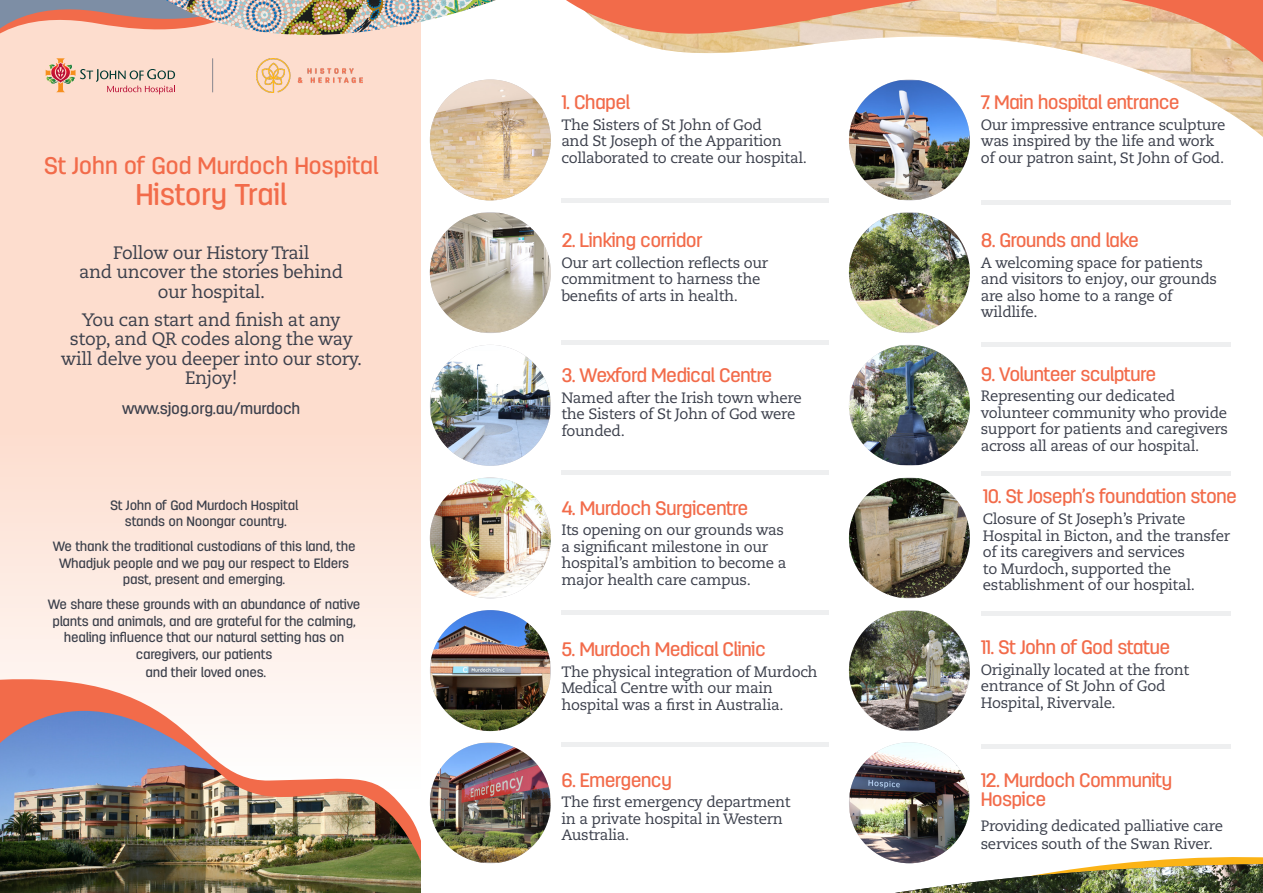
<style>
.page{position:relative;width:1263px;height:893px;background:#fff}
.page>*{position:absolute;margin:0;border:0;box-sizing:border-box;transform-origin:0 0}
.t1{font:500 30px "Antartida Rounded";letter-spacing:-.02em;color:#f26b4a}
.t2{font:500 24px "Antartida Rounded";letter-spacing:-.02em;color:#f26b4a}
.t3{font:500 19.5px/19.5px "Antartida Rounded";letter-spacing:-.04em;color:#f26b4a}
.t4{font:18px/19.5px "Caecilia LT Pro 55 Roman";letter-spacing:-.02em;color:#3b3f4b;text-align:center}
.t5{font:500 15.75px "Antartida Rounded";letter-spacing:-.02em;color:#3b3f4b}
.t6{font:15px/16.5px "Caecilia LT Pro 55 Roman";letter-spacing:-.02em;color:#3b3f4b}
.t7{font:500 13.5px/16.5px "Antartida Rounded";letter-spacing:-.02em;color:#3b3f4a;text-align:center}
</style>
<div class="page">
<svg style="left:849px;top:792px;width:414px;height:69px"></svg>
<svg style="left:0;top:37px;width:421px;height:611px;background:#fde0d3"></svg>
<img style="left:430px;top:80px;width:121px;height:120px;border-radius:60px">
<img style="left:430px;top:213px;width:121px;height:119px">
<img style="left:431px;top:345px;width:119px;height:121px">
<img style="left:430px;top:478px;width:121px;height:120px">
<img style="left:431px;top:610px;width:119px;height:121px">
<img style="left:430px;top:743px;width:121px;height:119px">
<img style="left:849px;top:140px;width:121px;height:60px">
<img style="left:849px;top:213px;width:121px;height:119px">
<img style="left:849px;top:345px;width:121px;height:120px">
<img style="left:849px;top:478px;width:121px;height:120px">
<img style="left:849px;top:611px;width:121px;height:119px">
<div style="left:561px;top:198px;width:268px;height:5px;background:#eeeff0"></div>
<img style="left:850px;top:742px;width:119px;height:119px">
<hr style="left:561px;top:341px;width:268px;height:4px;background:#eeeff0">
<hr style="left:561px;top:470px;width:268px;height:4px;background:#eeeff0">
<hr style="left:561px;top:610px;width:268px;height:4px;background:#eeeff0">
<div style="left:561px;top:742px;width:268px;height:5px;background:#eeeff0"></div>
<hr style="left:981px;top:200px;width:250px;height:4px;background:#eeeff0">
<hr style="left:981px;top:342px;width:250px;height:4px;background:#eeeff0">
<div style="left:981px;top:471px;width:250px;height:5px;background:#eeeff0"></div>
<hr style="left:981px;top:612px;width:250px;height:4px;background:#eeeff0">
<hr style="left:981px;top:744px;width:250px;height:4px;background:#eeeff0">
<svg style="left:0;top:648px;width:421px;height:63px;fill:#fef3ef"></svg>
<img style="left:0;top:711px;width:421px;height:182px">
<svg style="left:497px;top:80px;width:473px;height:60px"></svg>
<img style="left:574px;top:126px;width:689px;height:11px">
<svg style="left:527px;top:0;width:736px;height:126px"></svg>
<img style="left:319px;top:0;width:177px;height:37px">
<svg style="left:893px;top:861px;width:370px;height:3px"></svg>
<img style="left:895px;top:864px;width:368px;height:29px">
<svg style="left:0;top:0;width:319px;height:94px;background:#dfc0b4"></svg>
<img style="left:256px;top:58px;width:107px;height:34px">
<hr style="left:212px;top:58px;width:1px;height:34px;background:#88868e">
<div style="left:421px;top:827px;width:10px;height:66px;background:#fff"></div>
<p class="t2" style="left:44px;top:152px;width:336px">St John of God Murdoch Hospital</p>
<p class="t1" style="left:136px;top:178px;width:153px">History Trail</p>
<p class="t4" style="left:79px;top:242px;width:265px">Follow our History Trail<br>and uncover the stories behind our hospital.</p>
<p class="t4" style="left:61px;top:309px;width:303px">You can start and finish at any stop, and QR codes along the way will delve you deeper into our story.<br>Enjoy!</p>
<p class="t5" style="left:122px;top:400px;width:180px">www.sjog.org.au/murdoch</p>
<p class="t7" style="left:110px;top:497px;width:190px">St John of God Murdoch Hospital stands on Noongar country.</p>
<p class="t7" style="left:53px;top:538px;width:304px">We thank the traditional custodians of this land, the<br>Whadjuk people and we pay our respect to Elders past, present and emerging.</p>
<p class="t7" style="left:48px;top:596px;width:314px">We share these grounds with an abundance of native plants and animals, and are grateful for the calming, healing influence that our natural setting has on caregivers, our patients</p>
<p class="t7" style="left:146px;top:664px;width:122px">and their loved ones.</p>
<p class="t3" style="left:561px;top:93px;width:70px">1. Chapel</p>
<p class="t6" style="left:561px;top:116px;width:247px">The Sisters of St John of God<br>and St Joseph of the Apparition collaborated to create our hospital.</p>
<p class="t3" style="left:561px;top:231px;width:143px">2. Linking corridor</p>
<p class="t6" style="left:561px;top:254px;width:208px">Our art collection reflects our commitment to harness the benefits of arts in health.</p>
<p class="t3" style="left:561px;top:366px;width:213px">3. Wexford Medical Centre</p>
<p class="t6" style="left:561px;top:389px;width:242px">Named after the Irish town where the Sisters of St John of God were founded.</p>
<p class="t3" style="left:561px;top:498px;width:189px">4. Murdoch Surgicentre</p>
<p class="t6" style="left:561px;top:522px;width:227px">Its opening on our grounds was a significant milestone in our hospital’s ambition to become a major health care campus.</p>
<p class="t3" style="left:561px;top:640px;width:206px">5. Murdoch Medical Clinic</p>
<p class="t6" style="left:561px;top:663px;width:258px">The physical integration of Murdoch<br>Medical Centre with our main hospital was a first in Australia.</p>
<p class="t3" style="left:561px;top:770px;width:112px">6. Emergency</p>
<p class="t6" style="left:561px;top:794px;width:231px">The first emergency department in a private hospital in Western<br>Australia.</p>
<p class="t3" style="left:981px;top:93px;width:200px">7. Main hospital entrance</p>
<p class="t6" style="left:981px;top:116px;width:246px">Our impressive entrance sculpture was inspired by the life and work of our patron saint, St John of God.</p>
<p class="t3" style="left:981px;top:231px;width:160px">8. Grounds and lake</p>
<p class="t6" style="left:981px;top:254px;width:238px">A welcoming space for patients and visitors to enjoy, our grounds are also home to a range of wildlife.</p>
<p class="t3" style="left:981px;top:364px;width:177px">9. Volunteer sculpture</p>
<p class="t6" style="left:981px;top:388px;width:249px">Representing our dedicated volunteer community who provide support for patients and caregivers across all areas of our hospital.</p>
<p class="t3" style="left:983px;top:487px;width:256px">10. St Joseph’s foundation stone</p>
<p class="t6" style="left:983px;top:510px;width:249px">Closure of St Joseph’s Private<br>Hospital in Bicton, and the transfer of its caregivers and services<br>to Murdoch, supported the establishment of our hospital.</p>
<p class="t3" style="left:981px;top:637px;width:191px">11. St John of God statue</p>
<p class="t6" style="left:981px;top:661px;width:210px">Originally located at the front entrance of St John of God<br>Hospital, Rivervale.</p>
<p class="t3" style="left:981px;top:770px;width:193px">12. Murdoch Community<br>Hospice</p>
<p class="t6" style="left:981px;top:817px;width:244px;line-height:18px">Providing dedicated palliative care services south of the Swan River.</p>
</div>
